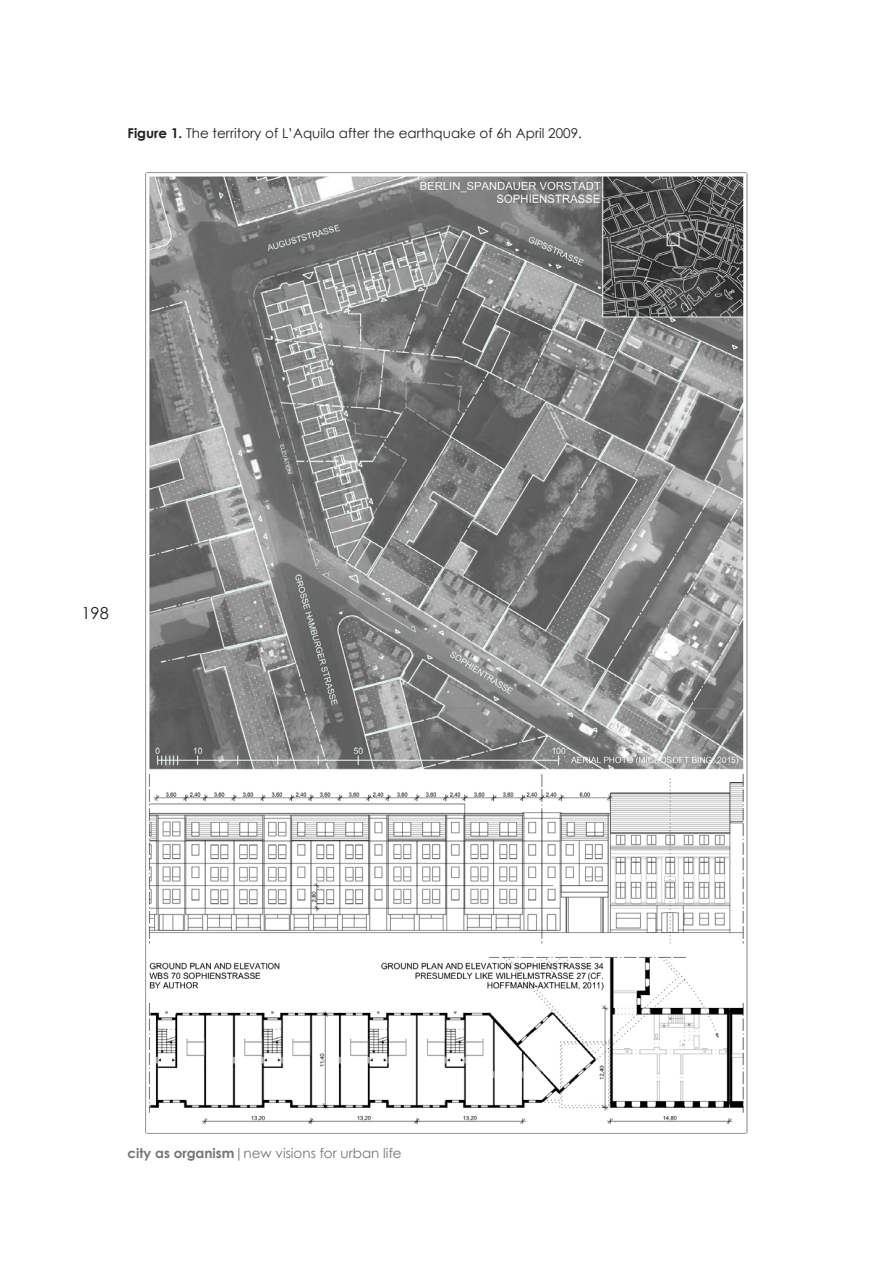
<style>
.page{position:relative;width:893px;height:1263px;background:#fff}
.page>*{position:absolute;margin:0;border:0;box-sizing:border-box;transform-origin:0 0}
.t1{font:16.5px "Century Gothic";color:#231f20}
.t2{font:13.5px "Century Gothic";color:#231f20}
.t3{font:13.5px "Century Gothic";color:#757679}
.s1{font-weight:700}
</style>
<div class="page">
<img style="left:145px;top:172px;width:603px;height:963px">
<p class="t2" style="left:128px;top:124px;width:456px"><span class="s1">Figure 1.</span> The territory of L’Aquila after the earthquake of 6h April 2009.</p>
<p class="t1" style="left:81px;top:603px;width:29px">198</p>
<p class="t3" style="left:128px;top:1145px;width:276px"><span class="s1">city as organism</span>|new visions for urban life</p>
</div>
